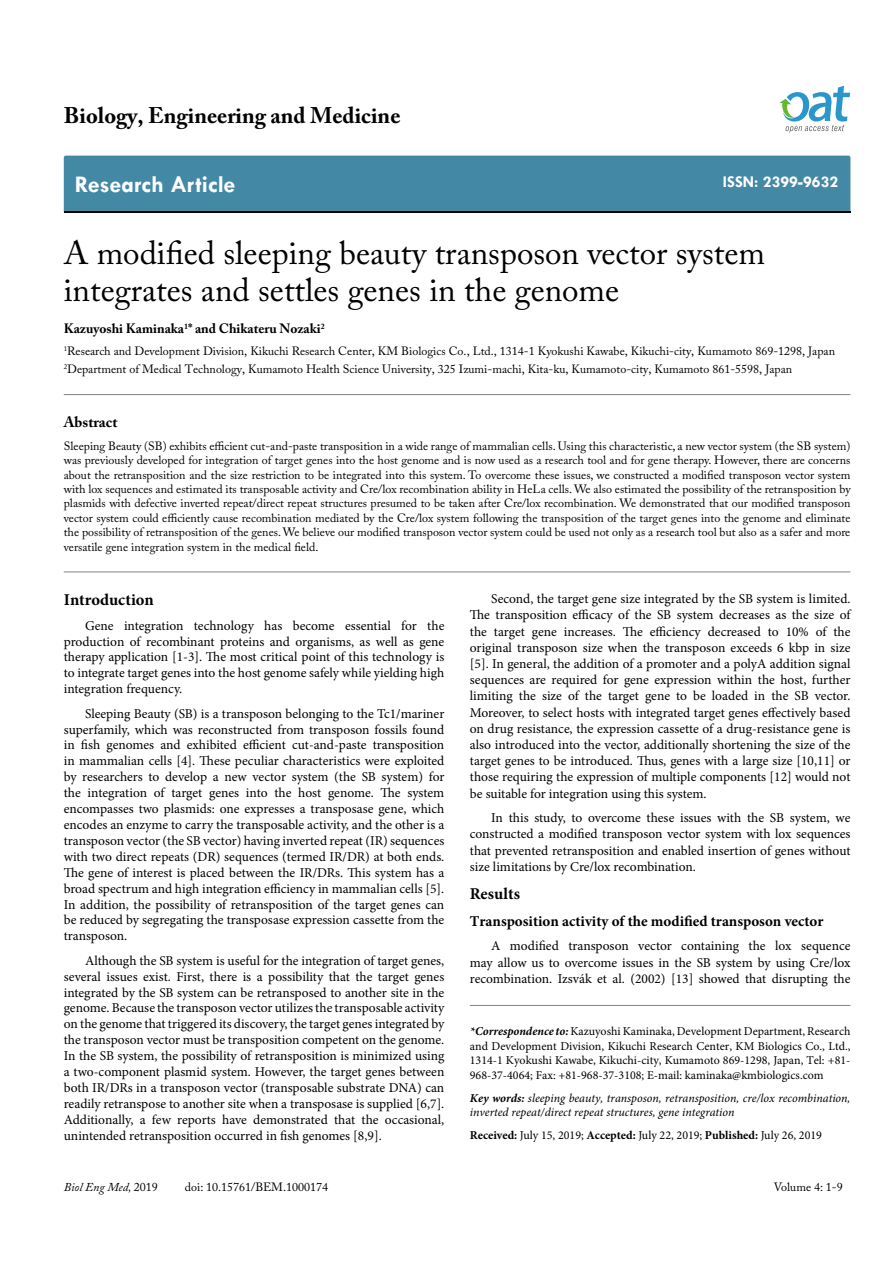
<style>
.page{position:relative;width:893px;height:1263px;background:#fff}
.page>*{position:absolute;margin:0;border:0;box-sizing:border-box;transform-origin:0 0}
.t1{font:33px/37.5px "Adobe Caslon Pro";color:#000}
.t2{font:700 24px "Tw Cen";color:#fff}
.t3{font:700 22.5px "Adobe Caslon Pro";color:#000}
.t4{font:700 16.5px "Minion Pro";letter-spacing:-.005em;color:#000}
.t5{font:700 16.5px "Tw Cen";color:#fff}
.t6{font:700 15px "Minion Pro";color:#000}
.t7{font:700 15px "Adobe Caslon Pro";color:#000}
.t8{font:13.5px/15.9px "Minion Pro";color:#000;text-align:justify}
.t9{font:700 13.5px "Adobe Caslon Pro";color:#000}
.t10{font:12px/14.4px "Adobe Caslon Pro";color:#000}
.t11{font:12px/14.4px "Minion Pro";color:#000;text-align:justify}
.t12{font:italic 12px/14.4px "Minion Pro";color:#000}
.t13{font:italic 12px "Adobe Caslon Pro";color:#000}
.s1{font-weight:700;font-style:italic}
.s2{font-weight:700}
.s3{font-style:normal}
</style>
<div class="page">
<div style="left:64px;top:156px;width:786px;height:56px;background:#4389a5"></div>
<svg style="left:779px;top:86px;width:71px;height:47px"></svg>
<hr style="left:64px;top:572px;width:786px;height:1px;background:#808285">
<hr style="left:64px;top:394px;width:786px;height:1px;background:#808285">
<hr style="left:470px;top:1005px;width:380px;height:1px;background:#808285">
<h3 class="t3" style="left:64px;top:102px;width:338px">Biology, Engineering and Medicine</h3>
<h2 class="t2" style="left:75px;top:170px;width:162px">Research Article</h2>
<p class="t5" style="left:723px;top:172px;width:117px">ISSN: 2399-9632</p>
<h1 class="t1" style="left:64px;top:233px;width:703px">A modified sleeping beauty transposon vector system integrates and settles genes in the genome</h1>
<p class="t9" style="left:64px;top:320px;width:262px">Kazuyoshi Kaminaka<sup>1</sup>* and Chikateru Nozaki<sup>2</sup></p>
<p class="t10" style="left:64px;top:342px;width:773px;line-height:18px"><sup>1</sup>Research and Development Division, Kikuchi Research Center, KM Biologics Co., Ltd., 1314-1 Kyokushi Kawabe, Kikuchi-city, Kumamoto 869-1298, Japan<br><sup>2</sup>Department of Medical Technology, Kumamoto Health Science University, 325 Izumi-machi, Kita-ku, Kumamoto-city, Kumamoto 861-5598, Japan</p>
<p class="t7" style="left:64px;top:413px;width:55px">Abstract</p>
<p class="t10" style="left:64px;top:438px;width:788px;text-align:justify">Sleeping Beauty (SB) exhibits efficient cut-and-paste transposition in a wide range of mammalian cells. Using this characteristic, a new vector system (the SB system) was previously developed for integration of target genes into the host genome and is now used as a research tool and for gene therapy. However, there are concerns about the retransposition and the size restriction to be integrated into this system. To overcome these issues, we constructed a modified transposon vector system with lox sequences and estimated its transposable activity and Cre/lox recombination ability in HeLa cells. We also estimated the possibility of the retransposition by plasmids with defective inverted repeat/direct repeat structures presumed to be taken after Cre/lox recombination. We demonstrated that our modified transposon vector system could efficiently cause recombination mediated by the Cre/lox system following the transposition of the target genes into the genome and eliminate the possibility of retransposition of the genes. We believe our modified transposon vector system could be used not only as a research tool but also as a safer and more versatile gene integration system in the medical field.</p>
<p class="t4" style="left:64px;top:588px;width:91px">Introduction</p>
<p class="t8" style="left:64px;top:617px;width:382px;text-indent:21px">Gene integration technology has become essential for the production of recombinant proteins and organisms, as well as gene therapy application [1-3]. The most critical point of this technology is to integrate target genes into the host genome safely while yielding high integration frequency.</p>
<p class="t8" style="left:64px;top:705px;width:382px;text-indent:21px">Sleeping Beauty (SB) is a transposon belonging to the Tc1/mariner superfamily, which was reconstructed from transposon fossils found in fish genomes and exhibited efficient cut-and-paste transposition in mammalian cells [4]. These peculiar characteristics were exploited by researchers to develop a new vector system (the SB system) for the integration of target genes into the host genome. The system encompasses two plasmids: one expresses a transposase gene, which encodes an enzyme to carry the transposable activity, and the other is a transposon vector (the SB vector) having inverted repeat (IR) sequences with two direct repeats (DR) sequences (termed IR/DR) at both ends.<br>The gene of interest is placed between the IR/DRs. This system has a broad spectrum and high integration efficiency in mammalian cells [5].<br>In addition, the possibility of retransposition of the target genes can be reduced by segregating the transposase expression cassette from the transposon.</p>
<p class="t8" style="left:64px;top:952px;width:382px;text-indent:21px">Although the SB system is useful for the integration of target genes, several issues exist. First, there is a possibility that the target genes integrated by the SB system can be retransposed to another site in the genome. Because the transposon vector utilizes the transposable activity on the genome that triggered its discovery, the target genes integrated by the transposon vector must be transposition competent on the genome.<br>In the SB system, the possibility of retransposition is minimized using a two-component plasmid system. However, the target genes between both IR/DRs in a transposon vector (transposable substrate DNA) can readily retranspose to another site when a transposase is supplied [6,7].<br>Additionally, a few reports have demonstrated that the occasional, unintended retransposition occurred in fish genomes [8,9].</p>
<p class="t8" style="left:470px;top:591px;width:382px;text-indent:21px">Second, the target gene size integrated by the SB system is limited.<br>The transposition efficacy of the SB system decreases as the size of the target gene increases. The efficiency decreased to 10% of the original transposon size when the transposon exceeds 6 kbp in size [5]. In general, the addition of a promoter and a polyA addition signal sequences are required for gene expression within the host, further limiting the size of the target gene to be loaded in the SB vector.<br>Moreover, to select hosts with integrated target genes effectively based on drug resistance, the expression cassette of a drug-resistance gene is also introduced into the vector, additionally shortening the size of the target genes to be introduced. Thus, genes with a large size [10,11] or those requiring the expression of multiple components [12] would not be suitable for integration using this system.</p>
<p class="t8" style="left:470px;top:810px;width:382px;text-indent:21px">In this study, to overcome these issues with the SB system, we constructed a modified transposon vector system with lox sequences that prevented retransposition and enabled insertion of genes without size limitations by Cre/lox recombination.</p>
<p class="t4" style="left:470px;top:882px;width:52px">Results</p>
<p class="t6" style="left:470px;top:910px;width:355px">Transposition activity of the modified transposon vector</p>
<p class="t8" style="left:470px;top:938px;width:382px;text-indent:21px">A modified transposon vector containing the lox sequence may allow us to overcome issues in the SB system by using Cre/lox recombination. Izsvák et al. (2002) [13] showed that disrupting the</p>
<p class="t11" style="left:470px;top:1024px;width:382px"><span class="s1">*Correspondence to:</span> Kazuyoshi Kaminaka, Development Department, Research and Development Division, Kikuchi Research Center, KM Biologics Co., Ltd., 1314-1 Kyokushi Kawabe, Kikuchi-city, Kumamoto 869-1298, Japan, Tel: +81- 968-37-4064; Fax: +81-968-37-3108; E-mail: kaminaka@kmbiologics.com</p>
<p class="t12" style="left:470px;top:1090px;width:382px"><span class="s2">Key words:</span> sleeping beauty, transposon, retransposition, cre/lox recombination, inverted repeat/direct repeat structures, gene integration</p>
<p class="t11" style="left:470px;top:1128px;width:354px"><span class="s2">Received:</span> July 15, 2019; <span class="s2">Accepted:</span> July 22, 2019; <span class="s2">Published:</span> July 26, 2019</p>
<p class="t13" style="left:64px;top:1180px;width:96px">Biol Eng Med, <span class="s3">2019</span></p>
<p class="t10" style="left:185px;top:1180px;width:145px">doi: 10.15761/BEM.1000174</p>
<p class="t10" style="left:774px;top:1180px;width:71px">Volume 4: 1-9</p>
</div>
